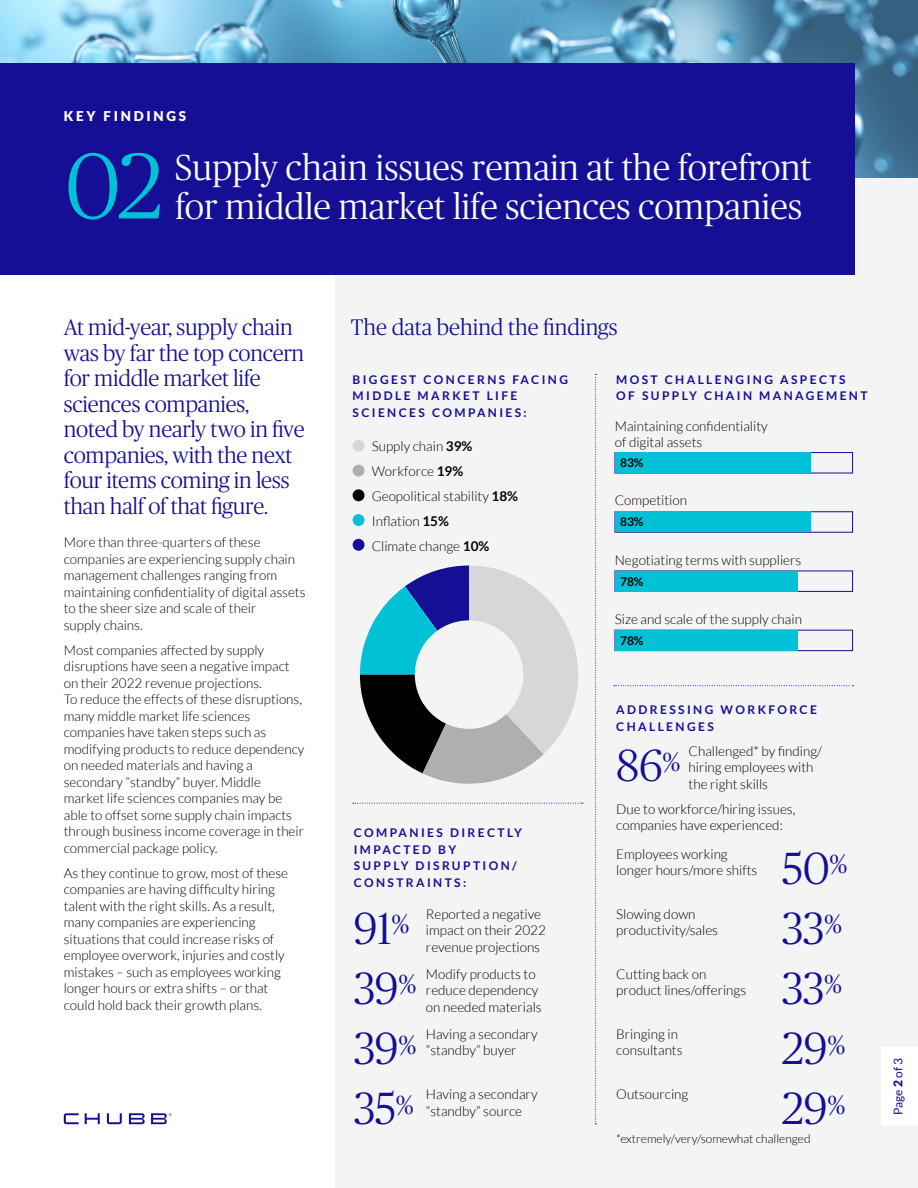
<style>
.page{position:relative;width:918px;height:1188px;background:#fff}
.page>*{position:absolute;margin:0;border:0;box-sizing:border-box;transform-origin:0 0}
.Number{font:300 93px "Chubb Publico";color:#01c1d6}
.Page_2___BLUE{font:300 45px "Chubb Publico";color:#150f96}
.Page_Title{font:300 36px/39px "Chubb Publico";color:#fff}
.Head_H1{font:300 22.5px/25.5px "Chubb Publico";letter-spacing:-.01em;color:#150f96}
.Body{font:300 13.5px/16.5px "Lato";color:#000}
.Chart_H2{font:300 13.5px/16.5px "Lato";color:#000}
.Pre_Head{font:900 13.5px "Lato";letter-spacing:.2em;color:#fff}
.Chart_Section_Head_H{font:700 12px/16.5px "Lato";letter-spacing:.2em;color:#150f96}
.Body-2{font:300 12px "Lato";color:#000}
.Chart_Body_BLK{font:700 12px "Lato";color:#000}
.t1{font:12px "Lato";color:#150f96}
.s1{font-weight:700}
.s2{font-weight:900}
</style>
<div class="page">
<img style="left:0;top:0;width:918px;height:179px">
<div style="left:336px;top:179px;width:582px;height:1009px;background:#f4f4f4"></div>
<div style="left:0;top:64px;width:854px;height:211px;background:#150f96"></div>
<div style="left:353px;top:440px;width:12px;height:12px;background:#d7d7d7;border-radius:50%"></div>
<div style="left:353px;top:465px;width:12px;height:12px;background:#afafaf;border-radius:50%"></div>
<div style="left:353px;top:489px;width:12px;height:12px;background:#000;border-radius:50%"></div>
<div style="left:353px;top:514px;width:12px;height:12px;background:#01c1d6;border-radius:50%"></div>
<div style="left:353px;top:539px;width:12px;height:12px;background:#150f96;border-radius:50%"></div>
<svg style="left:360px;top:566px;width:218px;height:218px"></svg>
<div style="left:415px;top:620px;width:108px;height:109px;background:#f4f4f4;border-radius:50%"></div>
<svg style="left:353px;top:803px;width:230px;height:1px"></svg>
<svg style="left:595px;top:374px;width:1px;height:750px"></svg>
<div style="left:615px;top:452px;width:238px;height:21px;border:1px solid #150f96"></div>
<div style="left:615px;top:452px;width:195px;height:21px;background:#01c1d6"></div>
<div style="left:615px;top:512px;width:195px;height:20px;background:#01c1d6"></div>
<div style="left:615px;top:571px;width:238px;height:21px;border:1px solid #150f96"></div>
<div style="left:615px;top:571px;width:183px;height:21px;background:#01c1d6"></div>
<div style="left:615px;top:630px;width:238px;height:21px;border:1px solid #150f96"></div>
<div style="left:615px;top:630px;width:183px;height:21px;background:#01c1d6"></div>
<svg style="left:614px;top:685px;width:239px;height:1px"></svg>
<svg style="left:64px;top:1113px;width:108px;height:11px"></svg>
<div style="left:882px;top:1047px;width:36px;height:79px;background:#fff"></div>
<h1 class="Pre_Head" style="left:64px;top:108px;width:124px">KEY FINDINGS</h1>
<h1 class="Number" style="left:65px;top:123px;width:98px">02</h1>
<h1 class="Page_Title" style="left:175px;top:146px;width:638px">Supply chain issues remain at the forefront for middle market life sciences companies</h1>
<h1 class="Head_H1" style="left:64px;top:314px;width:243px">At mid-year, supply chain was by far the top concern for middle market life sciences companies, noted by nearly two in five companies, with the next four items coming in less than half of that figure.</h1>
<p class="Body" style="left:64px;top:534px;width:243px">More than three-quarters of these companies are experiencing supply chain management challenges ranging from maintaining confidentiality of digital assets to the sheer size and scale of their<br>supply chains.</p>
<p class="Body" style="left:64px;top:642px;width:242px">Most companies affected by supply disruptions have seen a negative impact on their 2022 revenue projections.<br>To reduce the effects of these disruptions, many middle market life sciences companies have taken steps such as modifying products to reduce dependency on needed materials and having a secondary “standby” buyer. Middle market life sciences companies may be able to offset some supply chain impacts through business income coverage in their commercial package policy.</p>
<p class="Body" style="left:64px;top:865px;width:226px">As they continue to grow, most of these companies are having difficulty hiring talent with the right skills. As a result, many companies are experiencing situations that could increase risks of employee overwork, injuries and costly mistakes – such as employees working longer hours or extra shifts – or that could hold back their growth plans.</p>
<h1 class="Head_H1" style="left:351px;top:314px;width:268px">The data behind the findings</h1>
<h1 class="Chart_Section_Head_H" style="left:353px;top:371px;width:217px">BIGGEST CONCERNS FACING<br>MIDDLE MARKET LIFE<br>SCIENCES COMPANIES:</h1>
<p class="Body" style="left:372px;top:438px;width:102px">Supply chain <span class="s1">39%</span></p>
<p class="Body" style="left:372px;top:463px;width:93px">Workforce <span class="s1">19%</span></p>
<p class="Body" style="left:372px;top:488px;width:148px">Geopolitical stability <span class="s1">18%</span></p>
<p class="Body" style="left:372px;top:513px;width:79px">Inflation <span class="s1">15%</span></p>
<p class="Body" style="left:372px;top:538px;width:119px">Climate change <span class="s1">10%</span></p>
<h1 class="Chart_Section_Head_H" style="left:616px;top:371px;width:253px">MOST CHALLENGING ASPECTS<br>OF SUPPLY CHAIN MANAGEMENT</h1>
<h2 class="Chart_H2" style="left:615px;top:418px;width:154px">Maintaining confidentiality of digital assets</h2>
<p class="Chart_Body_BLK" style="left:620px;top:456px;width:25px">83%</p>
<h2 class="Chart_H2" style="left:615px;top:492px;width:74px">Competition</h2>
<p class="Chart_Body_BLK" style="left:620px;top:515px;width:25px">83%</p>
<h2 class="Chart_H2" style="left:615px;top:552px;width:188px">Negotiating terms with suppliers</h2>
<p class="Chart_Body_BLK" style="left:620px;top:574px;width:25px">78%</p>
<h2 class="Chart_H2" style="left:615px;top:611px;width:189px">Size and scale of the supply chain</h2>
<p class="Chart_Body_BLK" style="left:620px;top:634px;width:25px">78%</p>
<h1 class="Chart_Section_Head_H" style="left:354px;top:824px;width:170px">COMPANIES DIRECTLY<br>IMPACTED BY<br>SUPPLY DISRUPTION/<br>CONSTRAINTS:</h1>
<p class="Page_2___BLUE" style="left:354px;top:898px;width:57px">91<sup>%</sup></p>
<p class="Body" style="left:426px;top:906px;width:121px">Reported a negative impact on their 2022 revenue projections</p>
<p class="Page_2___BLUE" style="left:354px;top:958px;width:64px">39<sup>%</sup></p>
<p class="Body" style="left:426px;top:966px;width:117px">Modify products to reduce dependency on needed materials</p>
<p class="Page_2___BLUE" style="left:354px;top:1018px;width:64px">39<sup>%</sup></p>
<p class="Body" style="left:426px;top:1026px;width:113px">Having a secondary “standby” buyer</p>
<p class="Page_2___BLUE" style="left:354px;top:1078px;width:62px">35<sup>%</sup></p>
<p class="Body" style="left:426px;top:1086px;width:113px">Having a secondary “standby” source</p>
<h1 class="Chart_Section_Head_H" style="left:616px;top:702px;width:202px">ADDRESSING WORKFORCE<br>CHALLENGES</h1>
<p class="Page_2___BLUE" style="left:616px;top:735px;width:66px">86<sup>%</sup></p>
<p class="Body" style="left:689px;top:743px;width:135px">Challenged* by finding/ hiring employees with the right skills</p>
<p class="Body" style="left:616px;top:801px;width:181px">Due to workforce/hiring issues, companies have experienced:</p>
<p class="Body" style="left:616px;top:846px;width:143px">Employees working longer hours/more shifts</p>
<p class="Page_2___BLUE" style="left:782px;top:838px;width:67px">50<sup>%</sup></p>
<p class="Body" style="left:616px;top:906px;width:103px">Slowing down productivity/sales</p>
<p class="Page_2___BLUE" style="left:782px;top:898px;width:62px">33<sup>%</sup></p>
<p class="Body" style="left:616px;top:966px;width:131px">Cutting back on product lines/offerings</p>
<p class="Page_2___BLUE" style="left:782px;top:958px;width:62px">33<sup>%</sup></p>
<p class="Body" style="left:616px;top:1026px;width:68px">Bringing in consultants</p>
<p class="Page_2___BLUE" style="left:782px;top:1018px;width:65px">29<sup>%</sup></p>
<p class="Body" style="left:616px;top:1086px;width:74px">Outsourcing</p>
<p class="Page_2___BLUE" style="left:782px;top:1078px;width:65px">29<sup>%</sup></p>
<p class="Body-2" style="left:616px;top:1132px;width:196px">*extremely/very/somewhat challenged</p>
<p class="t1" style="left:892px;top:1115px;width:59px;rotate:-90deg">Page <span class="s2">2</span> of 3</p>
</div>
